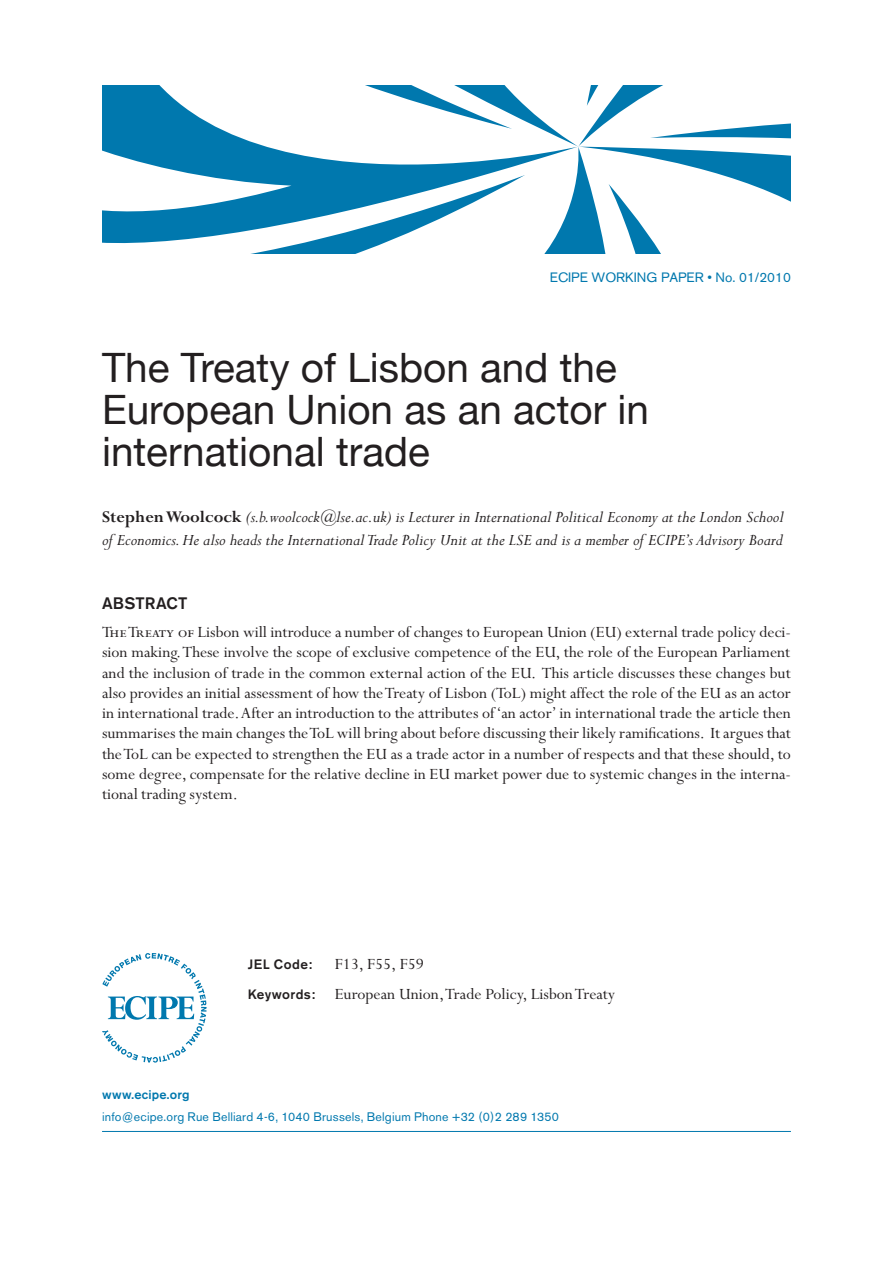
<style>
.page{position:relative;width:893px;height:1263px;background:#fff}
.page>*{position:absolute;margin:0;border:0;box-sizing:border-box;transform-origin:0 0}
.t1{font:40.5px/42px "Helvetica Neue";color:#231f20}
.t2{font:italic 18px/22.5px "Perpetua";color:#231f20}
.t3{font:17.55px/20.2px "Perpetua";color:#231f20;text-align:justify}
.t4{font:500 16.5px "Akzidenz Grotesk BE";letter-spacing:.01em;color:#231f20}
.t5{font:13.5px "Akzidenz Grotesk BE";color:#0078ae}
.t6{font:500 13.5px "Akzidenz Grotesk BE";color:#231f20}
.t7{font:500 12.75px "Akzidenz Grotesk BE";color:#0078ae}
.t8{font:12.3px "Akzidenz Grotesk BE";letter-spacing:.015em;color:#0078ae}
.s1{font-weight:700;font-style:normal}
.s2{font-family:"Perpetua SC"}
.s3{font-family:"Akzidenz Grotesk BE";font-weight:500;font-size:13.5px}
</style>
<div class="page">
<svg style="left:102px;top:85px;width:689px;height:169px"></svg>
<hr style="left:102px;top:1131px;width:689px;height:1px;background:#0078ae">
<svg style="left:102px;top:953px;width:105px;height:109px"></svg>
<p class="t5" style="left:550px;top:270px;width:242px">ECIPE Working Paper • No. 01/2010</p>
<h1 class="t1" style="left:102px;top:346px;width:548px">The Treaty of Lisbon and the<br>European Union as an actor in international trade</h1>
<p class="t2" style="left:102px;top:506px;width:683px"><span class="s1">Stephen Woolcock</span> (s.b.woolcock@lse.ac.uk) is Lecturer in International Political Economy at the London School of Economics. He also heads the International Trade Policy Unit at the LSE and is a member of ECIPE’s Advisory Board</p>
<p class="t4" style="left:102px;top:593px;width:87px">Abstract</p>
<p class="t3" style="left:102px;top:623px;width:690px"><span class="s2">The Treaty of</span> Lisbon will introduce a number of changes to European Union (EU) external trade policy deci&shy;sion making. These involve the scope of exclusive competence of the EU, the role of the European Parliament and the inclusion of trade in the common external action of the EU. This article discusses these changes but also provides an initial assessment of how the Treaty of Lisbon (ToL) might affect the role of the EU as an actor in international trade. After an introduction to the attributes of ‘an actor’ in international trade the article then summarises the main changes the ToL will bring about before discussing their likely ramifications. It argues that the ToL can be expected to strengthen the EU as a trade actor in a number of respects and that these should, to some degree, compensate for the relative decline in EU market power due to systemic changes in the interna&shy;tional trading system.</p>
<p class="t3" style="left:248px;top:950px;width:369px;line-height:29.5px;text-indent:87px">F13, F55, F59<br><span class="s3">Keywords:</span> European Union, Trade Policy, Lisbon Treaty</p>
<p class="t6" style="left:248px;top:956px;width:66px">JEL Code:</p>
<p class="t7" style="left:102px;top:1086px;width:89px">www.ecipe.org</p>
<p class="t8" style="left:102px;top:1110px;width:458px">info@ecipe.org Rue Belliard 4-6, 1040 Brussels, Belgium Phone +32 (0)2 289 1350</p>
</div>
